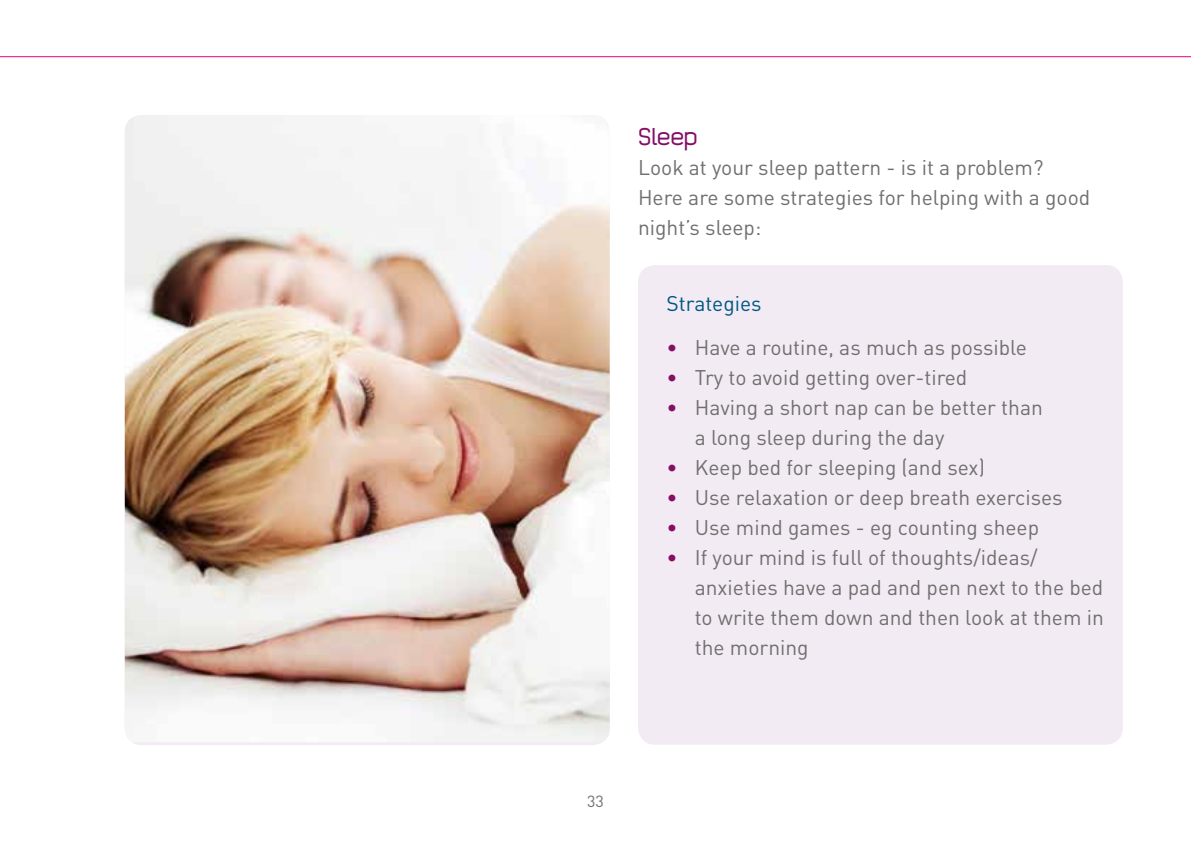
<style>
.page{position:relative;width:1191px;height:842px;background:#fff}
.page>*{position:absolute;margin:0;border:0;box-sizing:border-box;transform-origin:0 0}
.t1{font:24px "Quizma";color:#850f66}
.t2{font:21px/30px "DIN Pro";color:#706f6f}
.t3{font:21px "DIN Pro";color:#005782}
.t4{font:16px "DIN Pro";color:#706f6f}
.s1{color:#850f66}
</style>
<div class="page">
<div style="left:638px;top:265px;width:485px;height:480px;background:#f3ebf4;border-radius:17px"></div>
<img style="left:125px;top:115px;width:484px;height:627px">
<hr style="left:0;top:56px;width:1191px;height:1px;background:#e6007e">
<p class="t1" style="left:638px;top:123px;width:61px">Sleep</p>
<p class="t2" style="left:638px;top:152px;width:454px">Look at your sleep pattern - is it a problem?<br>Here are some strategies for helping with a good night’s sleep:</p>
<p class="t3" style="left:666px;top:289px;width:97px">Strategies</p>
<p class="t2" style="left:666px;top:332px;width:362px"><span class="s1">•</span> Have a routine, as much as possible</p>
<p class="t2" style="left:666px;top:362px;width:302px"><span class="s1">•</span> Try to avoid getting over-tired</p>
<p class="t2" style="left:694px;top:392px;width:350px;text-indent:-28px"><span class="s1">•</span> Having a short nap can be better than a long sleep during the day</p>
<p class="t2" style="left:666px;top:452px;width:320px"><span class="s1">•</span> Keep bed for sleeping (and sex)</p>
<p class="t2" style="left:666px;top:482px;width:398px"><span class="s1">•</span> Use relaxation or deep breath exercises</p>
<p class="t2" style="left:666px;top:512px;width:374px"><span class="s1">•</span> Use mind games - eg counting sheep</p>
<p class="t2" style="left:694px;top:542px;width:410px;text-indent:-28px"><span class="s1">•</span> If your mind is full of thoughts/ideas/ anxieties have a pad and pen next to the bed to write them down and then look at them in the morning</p>
<p class="t4" style="left:587px;top:791px;width:18px">33</p>
</div>
